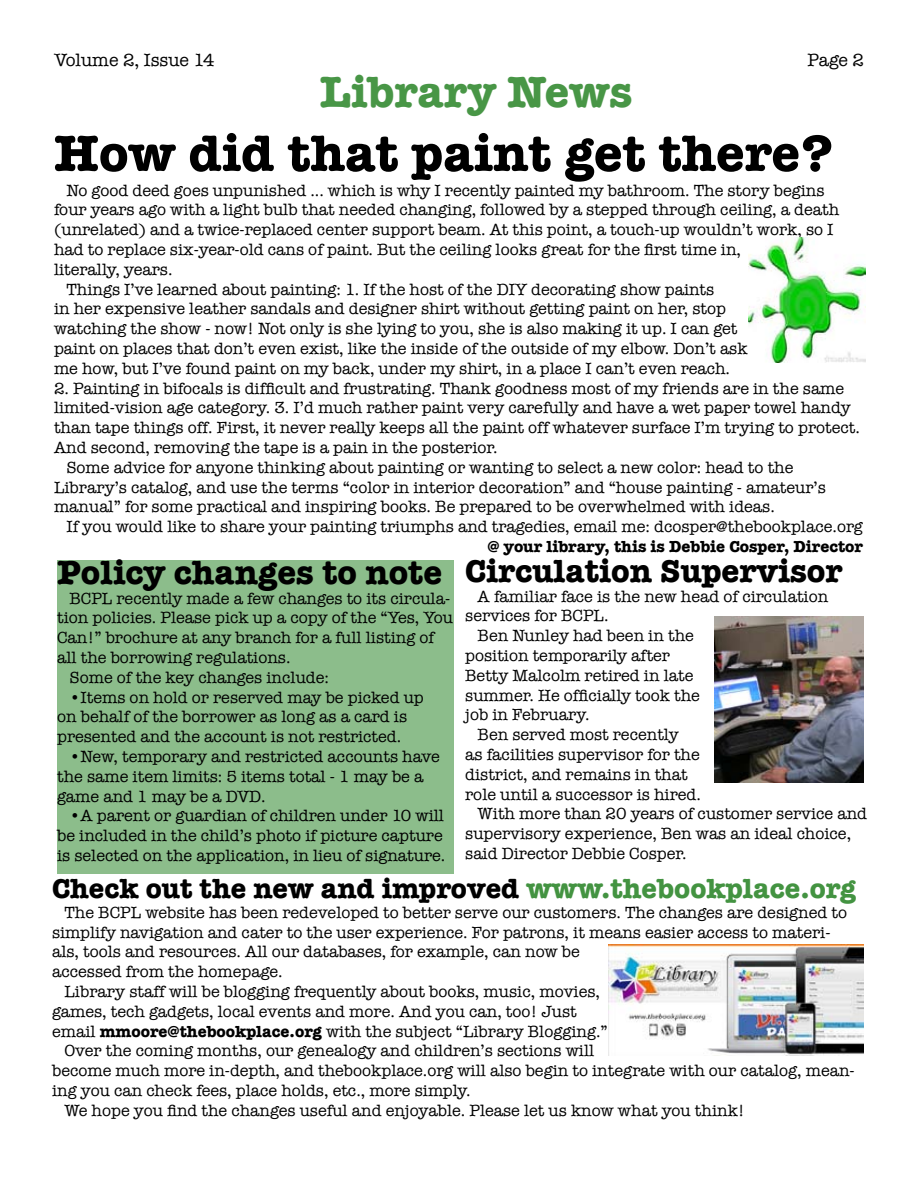
<style>
.page{position:relative;width:918px;height:1188px;background:#fff}
.page>*{position:absolute;margin:0;border:0;box-sizing:border-box;transform-origin:0 0}
.t1{font:700 52.5px "American Typewriter";color:#000}
.t2{font:700 45px "American Typewriter";color:#439341}
.t3{font:700 34.5px "American Typewriter";color:#000}
.t4{font:700 33px "American Typewriter";color:#000}
.t5{font:700 28.5px "American Typewriter";color:#000}
.t6{font:18px "American Typewriter";color:#000}
.t7{font:16.5px/19.8px "American Typewriter";color:#000}
.t8{font:700 16.5px "American Typewriter";color:#000}
.s1{color:#439341}
.s2{font-weight:700}
</style>
<div class="page">
<img style="left:748px;top:237px;width:117px;height:126px">
<div style="left:57px;top:560px;width:396px;height:313px;background:#8cbd8b"></div>
<img style="left:714px;top:616px;width:150px;height:166px">
<img style="left:608px;top:944px;width:256px;height:111px">
<p class="t6" style="left:54px;top:47px;width:162px">Volume 2, Issue 14</p>
<p class="t6" style="left:808px;top:47px;width:58px">Page 2</p>
<h2 class="t2" style="left:320px;top:53px;width:314px">Library News</h2>
<h1 class="t1" style="left:54px;top:108px;width:780px">How did that paint get there?</h1>
<p class="t7" style="left:66px;top:180px;width:760px">No good deed goes unpunished ... which is why I recently painted my bathroom. The story begins</p>
<p class="t7" style="left:54px;top:199px;width:787px">four years ago with a light bulb that needed changing, followed by a stepped through ceiling, a death</p>
<p class="t7" style="left:54px;top:219px;width:781px">(unrelated) and a twice-replaced center support beam. At this point, a touch-up wouldn’t work, so I</p>
<p class="t7" style="left:54px;top:239px;width:689px">had to replace six-year-old cans of paint. But the ceiling looks great for the first time in,</p>
<p class="t7" style="left:54px;top:259px;width:120px">literally, years.</p>
<p class="t7" style="left:66px;top:279px;width:649px">Things I’ve learned about painting: 1. If the host of the DIY decorating show paints</p>
<p class="t7" style="left:54px;top:298px;width:674px">in her expensive leather sandals and designer shirt without getting paint on her, stop</p>
<p class="t7" style="left:54px;top:318px;width:685px">watching the show - now! Not only is she lying to you, she is also making it up. I can get</p>
<p class="t7" style="left:54px;top:338px;width:695px">paint on places that don’t even exist, like the inside of the outside of my elbow. Don’t ask</p>
<p class="t7" style="left:54px;top:358px;width:678px">me how, but I’ve found paint on my back, under my shirt, in a place I can’t even reach.</p>
<p class="t7" style="left:54px;top:378px;width:792px">2. Painting in bifocals is difficult and frustrating. Thank goodness most of my friends are in the same</p>
<p class="t7" style="left:54px;top:397px;width:798px">limited-vision age category. 3. I’d much rather paint very carefully and have a wet paper towel handy</p>
<p class="t7" style="left:54px;top:417px;width:807px">than tape things off. First, it never really keeps all the paint off whatever surface I’m trying to protect.</p>
<p class="t7" style="left:54px;top:437px;width:445px">And second, removing the tape is a pain in the posterior.</p>
<p class="t7" style="left:66px;top:457px;width:729px">Some advice for anyone thinking about painting or wanting to select a new color: head to the</p>
<p class="t7" style="left:54px;top:477px;width:773px">Library’s catalog, and use the terms “color in interior decoration” and “house painting - amateur’s</p>
<p class="t7" style="left:54px;top:496px;width:722px">manual” for some practical and inspiring books. Be prepared to be overwhelmed with ideas.</p>
<p class="t7" style="left:66px;top:516px;width:798px">If you would like to share your painting triumphs and tragedies, email me: dcosper@thebookplace.org</p>
<p class="t8" style="left:488px;top:532px;width:377px">@ your library, this is Debbie Cosper, Director</p>
<h3 class="t3" style="left:57px;top:542px;width:387px">Policy changes to note</h3>
<p class="t7" style="left:69px;top:588px;width:382px">BCPL recently made a few changes to its circula-</p>
<p class="t7" style="left:57px;top:608px;width:398px">tion policies. Please pick up a copy of the “Yes, You</p>
<p class="t7" style="left:57px;top:627px;width:379px">Can!” brochure at any branch for a full listing of</p>
<p class="t7" style="left:57px;top:647px;width:235px">all the borrowing regulations.</p>
<p class="t7" style="left:69px;top:667px;width:261px">Some of the key changes include:</p>
<p class="t7" style="left:57px;top:687px;width:368px;text-indent:12px">•Items on hold or reserved may be picked up on behalf of the borrower as long as a card is presented and the account is not restricted.</p>
<p class="t7" style="left:57px;top:746px;width:384px;text-indent:12px">•New, temporary and restricted accounts have the same item limits: 5 items total - 1 may be a game and 1 may be a DVD.</p>
<p class="t7" style="left:57px;top:806px;width:390px;text-indent:12px">•A parent or guardian of children under 10 will be included in the child’s photo if picture capture is selected on the application, in lieu of signature.</p>
<h3 class="t4" style="left:465px;top:542px;width:379px">Circulation Supervisor</h3>
<p class="t7" style="left:478px;top:586px;width:352px">A familiar face is the new head of circulation</p>
<p class="t7" style="left:465px;top:606px;width:145px">services for BCPL.</p>
<p class="t7" style="left:478px;top:625px;width:218px">Ben Nunley had been in the</p>
<p class="t7" style="left:465px;top:645px;width:206px">position temporarily after</p>
<p class="t7" style="left:465px;top:665px;width:230px">Betty Malcolm retired in late</p>
<p class="t7" style="left:465px;top:685px;width:236px">summer. He officially took the</p>
<p class="t7" style="left:465px;top:705px;width:126px">job in February.</p>
<p class="t7" style="left:478px;top:724px;width:202px">Ben served most recently</p>
<p class="t7" style="left:465px;top:744px;width:236px">as facilities supervisor for the</p>
<p class="t7" style="left:465px;top:764px;width:224px">district, and remains in that</p>
<p class="t7" style="left:465px;top:784px;width:237px">role until a successor is hired.</p>
<p class="t7" style="left:478px;top:804px;width:391px">With more than 20 years of customer service and</p>
<p class="t7" style="left:465px;top:823px;width:387px">supervisory experience, Ben was an ideal choice,</p>
<p class="t7" style="left:465px;top:843px;width:223px">said Director Debbie Cosper.</p>
<h3 class="t5" style="left:52px;top:864px;width:805px">Check out the new and improved <span class="s1">www.thebookplace.org</span></h3>
<p class="t7" style="left:64px;top:902px;width:784px">The BCPL website has been redeveloped to better serve our customers. The changes are designed to</p>
<p class="t7" style="left:52px;top:922px;width:780px">simplify navigation and cater to the user experience. For patrons, it means easier access to materi-</p>
<p class="t7" style="left:52px;top:941px;width:529px">als, tools and resources. All our databases, for example, can now be</p>
<p class="t7" style="left:52px;top:961px;width:232px">accessed from the homepage.</p>
<p class="t7" style="left:64px;top:981px;width:537px">Library staff will be blogging frequently about books, music, movies,</p>
<p class="t7" style="left:52px;top:1001px;width:526px">games, tech gadgets, local events and more. And you can, too! Just</p>
<p class="t7" style="left:52px;top:1021px;width:557px">email <span class="s2">mmoore@thebookplace.org</span> with the subject “Library Blogging.”</p>
<p class="t7" style="left:64px;top:1040px;width:531px">Over the coming months, our genealogy and children’s sections will</p>
<p class="t7" style="left:52px;top:1060px;width:804px">become much more in-depth, and thebookplace.org will also begin to integrate with our catalog, mean-</p>
<p class="t7" style="left:52px;top:1080px;width:420px">ing you can check fees, place holds, etc., more simply.</p>
<p class="t7" style="left:64px;top:1100px;width:682px">We hope you find the changes useful and enjoyable. Please let us know what you think!</p>
</div>
